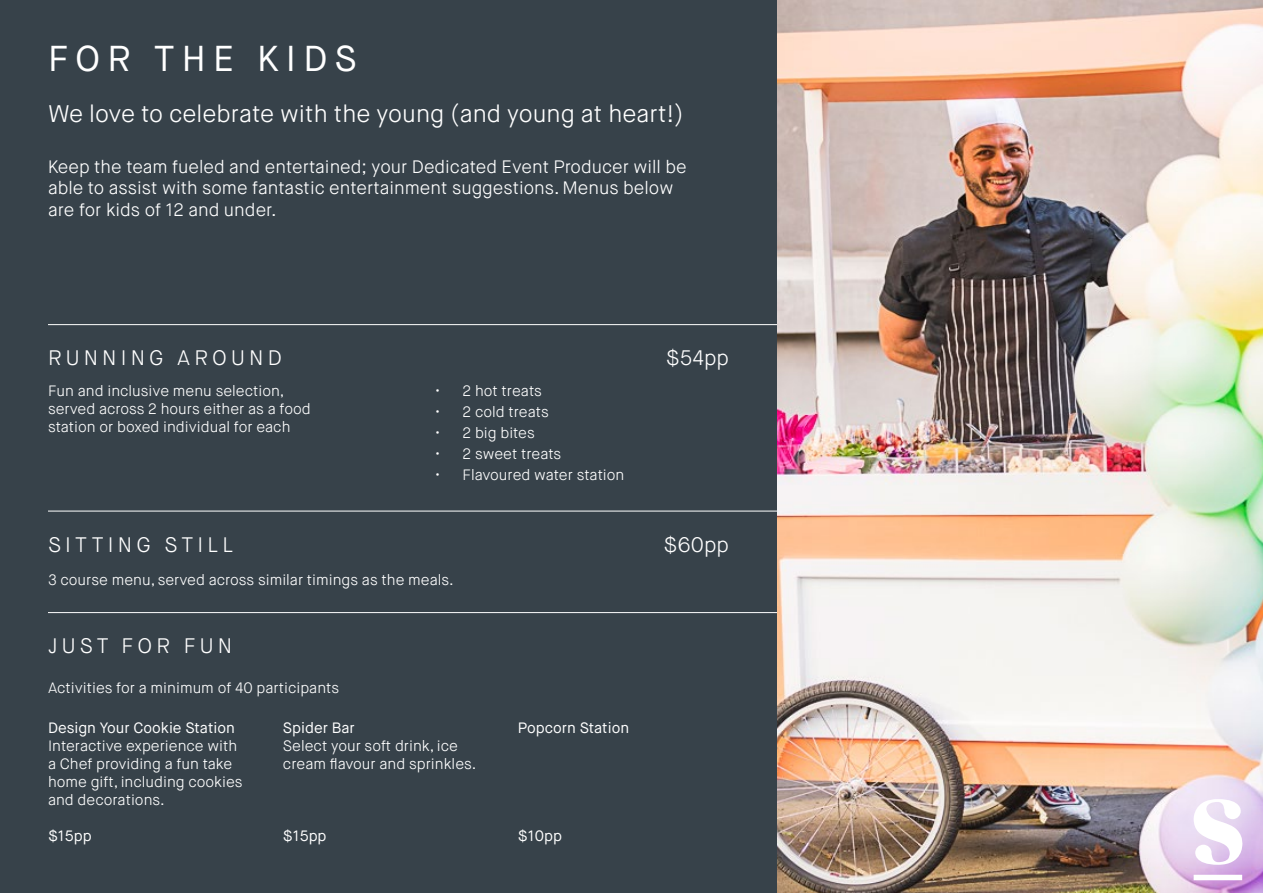
<style>
.page{position:relative;width:1263px;height:893px;background:#fff}
.page>*{position:absolute;margin:0;border:0;box-sizing:border-box;transform-origin:0 0}
.t1{font:36px "Maison Neue";letter-spacing:.2em;color:#fff}
.t2{font:300 24px "Maison Neue";color:#fff}
.t3{font:300 21px "Maison Neue";letter-spacing:.2em;color:#fff}
.t4{font:300 18px/21.6px "Maison Neue";color:#fff}
.t5{font:300 15px/18px "Maison Neue";color:#fff}
.t6{font:15px "Maison Neue";color:#fff}
</style>
<div class="page">
<div style="left:0;top:0;width:777px;height:893px;background:#37424a"></div>
<img style="left:777px;top:0;width:486px;height:893px">
<svg style="left:1194px;top:799px;width:48px;height:81px"></svg>
<hr style="left:48px;top:324px;width:729px;height:1px;background:#fff">
<hr style="left:48px;top:612px;width:729px;height:1px;background:#fff">
<hr style="left:48px;top:511px;width:729px;height:1px;background:#fff">
<h1 class="t1" style="left:48px;top:36px;width:310px">FOR THE KIDS</h1>
<h2 class="t2" style="left:48px;top:99px;width:637px">We love to celebrate with the young (and young at heart!)</h2>
<p class="t4" style="left:48px;top:156px;width:640px">Keep the team fueled and entertained; your Dedicated Event Producer will be able to assist with some fantastic entertainment suggestions. Menus below are for kids of 12 and under.</p>
<h3 class="t3" style="left:48px;top:345px;width:235px">RUNNING AROUND</h3>
<h3 class="t3" style="left:666px;top:345px;width:65px">$54pp</h3>
<p class="t5" style="left:48px;top:382px;width:264px">Fun and inclusive menu selection, served across 2 hours either as a food station or boxed individual for each</p>
<p class="t5" style="left:436px;top:382px;width:108px">• 2 hot treats</p>
<p class="t5" style="left:436px;top:403px;width:115px">• 2 cold treats</p>
<p class="t5" style="left:436px;top:424px;width:101px">• 2 big bites</p>
<p class="t5" style="left:436px;top:445px;width:127px">• 2 sweet treats</p>
<p class="t5" style="left:436px;top:466px;width:190px">• Flavoured water station</p>
<h3 class="t3" style="left:48px;top:532px;width:187px">SITTING STILL</h3>
<h3 class="t3" style="left:663px;top:531px;width:67px">$60pp</h3>
<p class="t5" style="left:48px;top:571px;width:407px">3 course menu, served across similar timings as the meals.</p>
<h3 class="t3" style="left:48px;top:633px;width:186px">JUST FOR FUN</h3>
<p class="t5" style="left:48px;top:679px;width:293px">Activities for a minimum of 40 participants</p>
<p class="t6" style="left:48px;top:719px;width:188px">Design Your Cookie Station</p>
<p class="t5" style="left:48px;top:737px;width:196px">Interactive experience with a Chef providing a fun take home gift, including cookies and decorations.</p>
<p class="t6" style="left:48px;top:827px;width:45px">$15pp</p>
<p class="t6" style="left:283px;top:719px;width:73px">Spider Bar</p>
<p class="t5" style="left:283px;top:737px;width:195px">Select your soft drink, ice cream flavour and sprinkles.</p>
<p class="t6" style="left:283px;top:827px;width:45px">$15pp</p>
<p class="t6" style="left:518px;top:719px;width:113px">Popcorn Station</p>
<p class="t6" style="left:518px;top:827px;width:46px">$10pp</p>
</div>
